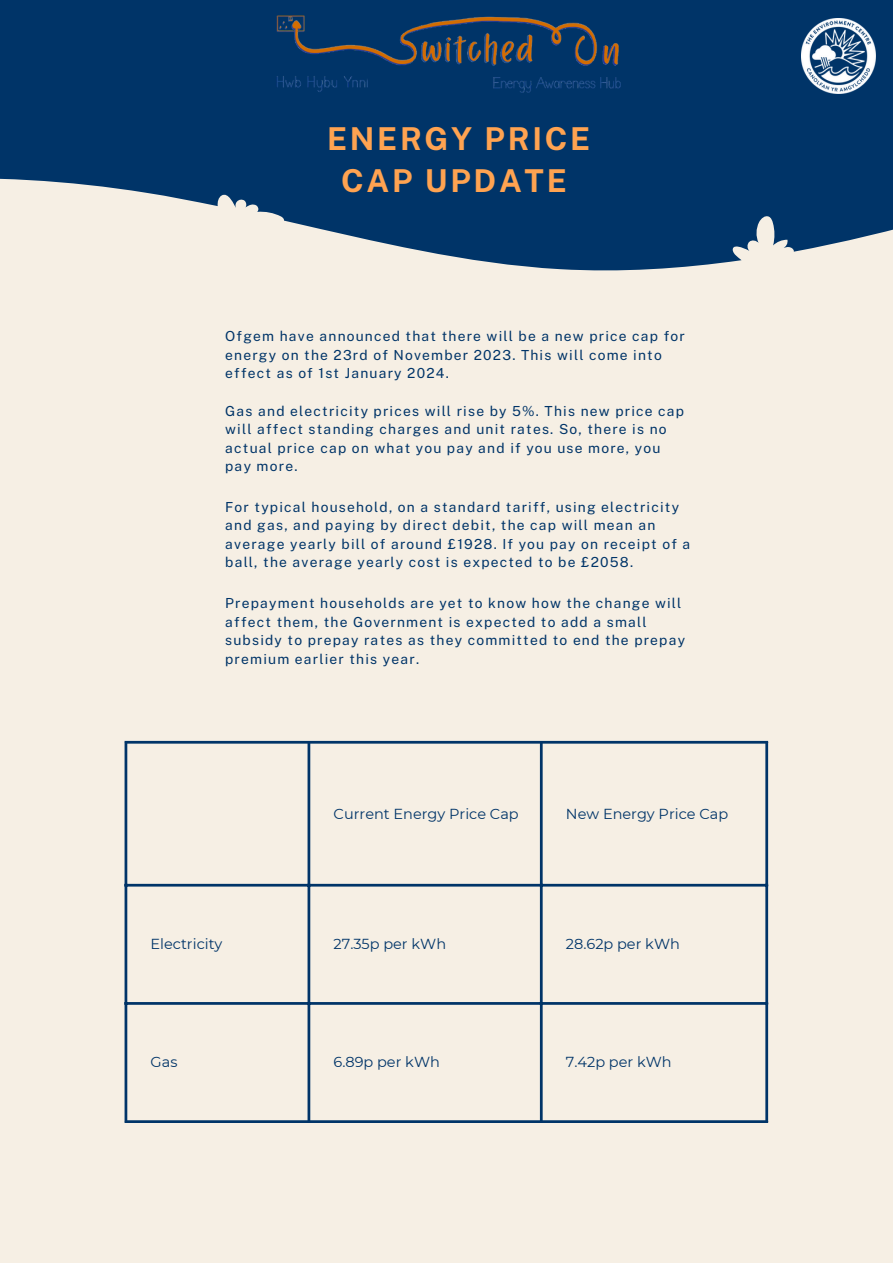
<style>
.page{position:relative;width:893px;height:1264px;background:#fff}
.page>*{position:absolute;margin:0;border:0;box-sizing:border-box;transform-origin:0 0}
.t1{font:700 31.5px/42.8px "Public Sans";letter-spacing:.085em;color:#ffa351;text-align:center}
.t2{font:14.55px "Montserrat";color:#003468}
.t3{font:13.8px/18.5px "Public Sans";letter-spacing:.085em;color:#003468}
</style>
<div class="page">
<div style="left:0;top:0;width:892px;height:1262px;background:#003468"></div>
<svg style="left:0;top:178px;width:892px;height:115px;fill:#f6efe4"></svg>
<div style="left:0;top:293px;width:892px;height:969px;background:#f6efe4"></div>
<hr style="left:124px;top:743px;width:3px;height:377px;background:#003468">
<hr style="left:307px;top:743px;width:3px;height:377px;background:#003468">
<hr style="left:540px;top:743px;width:2px;height:377px;background:#003468">
<hr style="left:765px;top:743px;width:3px;height:377px;background:#003468">
<hr style="left:124px;top:741px;width:644px;height:2px;background:#003468">
<hr style="left:124px;top:883px;width:644px;height:3px;background:#003468">
<hr style="left:124px;top:1002px;width:644px;height:2px;background:#003468">
<hr style="left:124px;top:1120px;width:644px;height:2px;background:#003468">
<img style="left:801px;top:19px;width:74px;height:74px">
<img style="left:276px;top:15px;width:345px;height:78px">
<p class="t1" style="left:327px;top:117px;width:264px">ENERGY PRICE<br>CAP UPDATE</p>
<p class="t3" style="left:225px;top:327px;width:461px">Ofgem have announced that there will be a new price cap for energy on the 23rd of November 2023. This will come into effect as of 1st January 2024.</p>
<p class="t3" style="left:225px;top:401px;width:460px">Gas and electricity prices will rise by 5%. This new price cap will affect standing charges and unit rates. So, there is no actual price cap on what you pay and if you use more, you pay more.</p>
<p class="t3" style="left:225px;top:497px;width:466px">For typical household, on a standard tariff, using electricity and gas, and paying by direct debit, the cap will mean an average yearly bill of around £1928. If you pay on receipt of a ball, the average yearly cost is expected to be £2058.</p>
<p class="t3" style="left:225px;top:594px;width:461px">Prepayment households are yet to know how the change will affect them, the Government is expected to add a small subsidy to prepay rates as they committed to end the prepay premium earlier this year.</p>
<p class="t2" style="left:333px;top:804px;width:186px">Current Energy Price Cap</p>
<p class="t2" style="left:566px;top:804px;width:164px">New Energy Price Cap</p>
<p class="t2" style="left:151px;top:934px;width:73px">Electricity</p>
<p class="t2" style="left:333px;top:934px;width:114px">27.35p per kWh</p>
<p class="t2" style="left:566px;top:934px;width:115px">28.62p per kWh</p>
<p class="t2" style="left:151px;top:1052px;width:28px">Gas</p>
<p class="t2" style="left:333px;top:1052px;width:108px">6.89p per kWh</p>
<p class="t2" style="left:566px;top:1052px;width:107px">7.42p per kWh</p>
</div>
